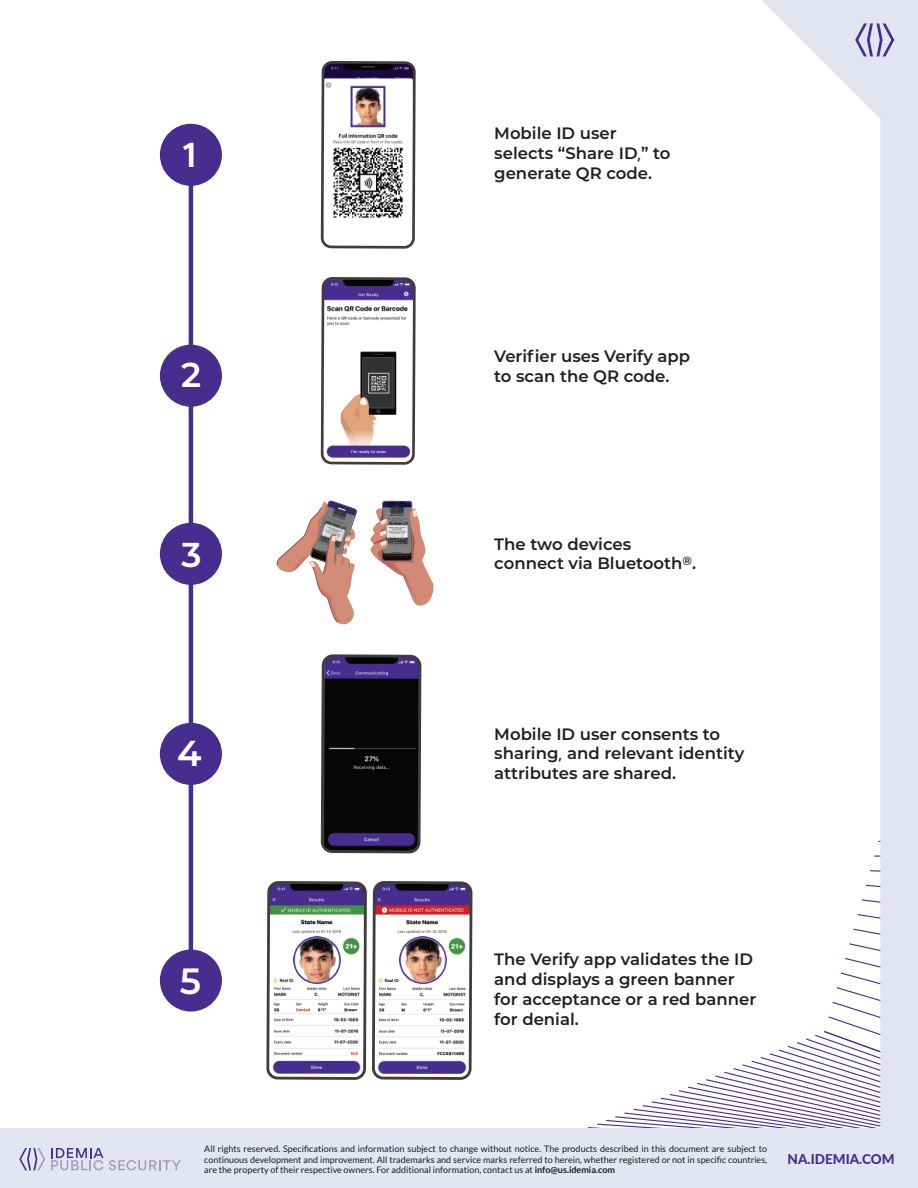
<style>
.page{position:relative;width:918px;height:1188px;background:#fff}
.page>*{position:absolute;margin:0;border:0;box-sizing:border-box;transform-origin:0 0}
.t1{font:600 36.6px "IDEMIA";color:#fff}
.t2{font:600 36px "IDEMIA";color:#fff}
.t3{font:600 34.5px "IDEMIA";color:#fff}
.t4{font:600 16.5px/19.8px "IDEMIA";color:#231f20}
.t5{font:800 13.5px "Lato";color:#442d8e}
.t6{font:9px/10.8px "Lato";color:#1c1c1c;text-align:justify}
.s1{font-weight:700}
</style>
<div class="page">
<hr style="left:189px;top:155px;width:4px;height:834px;background:#472d8e">
<svg style="left:546px;top:1068px;width:192px;height:61px"></svg>
<svg style="left:370px;top:501px;width:64px;height:105px"></svg>
<svg style="left:276px;top:500px;width:81px;height:125px"></svg>
<svg style="left:321px;top:61px;width:95px;height:188px"></svg>
<svg style="left:321px;top:277px;width:95px;height:188px"></svg>
<img style="left:323px;top:280px;width:90px;height:182px">
<svg style="left:266px;top:881px;width:206px;height:199px"></svg>
<img style="left:269px;top:884px;width:95px;height:193px">
<svg style="left:321px;top:654px;width:100px;height:199px"></svg>
<img style="left:324px;top:657px;width:95px;height:194px">
<div style="left:160px;top:124px;width:62px;height:62px;background:#472d8e;border-radius:50%"></div>
<div style="left:160px;top:345px;width:62px;height:62px;background:#472d8e;border-radius:50%"></div>
<div style="left:160px;top:523px;width:62px;height:62px;background:#472d8e;border-radius:50%"></div>
<div style="left:160px;top:723px;width:62px;height:62px;background:#472d8e;border-radius:50%"></div>
<div style="left:160px;top:949px;width:62px;height:63px;background:#472d8e;border-radius:50%"></div>
<img style="left:400px;top:937px;width:46px;height:47px">
<img style="left:294px;top:937px;width:46px;height:47px">
<div style="left:0;top:1129px;width:918px;height:59px;background:#e3e5f2"></div>
<svg style="left:109px;top:1160px;width:72px;height:10px"></svg>
<svg style="left:51px;top:1148px;width:52px;height:22px"></svg>
<svg style="left:19px;top:1148px;width:26px;height:22px"></svg>
<svg style="left:738px;top:0;width:180px;height:1129px"></svg>
<svg style="left:855px;top:23px;width:39px;height:33px"></svg>
<h3 class="t3" style="left:183px;top:130px;width:15px">1</h3>
<h3 class="t4" style="left:494px;top:123px;width:178px">Mobile ID user selects “Share ID,” to generate QR code.</h3>
<h3 class="t4" style="left:494px;top:345px;width:197px">Verifier uses Verify app</h3>
<h3 class="t3" style="left:181px;top:351px;width:22px">2</h3>
<h3 class="t4" style="left:494px;top:365px;width:177px">to scan the QR code.</h3>
<h3 class="t3" style="left:181px;top:530px;width:22px">3</h3>
<h2 class="t2" style="left:177px;top:727px;width:26px">4</h2>
<h1 class="t1" style="left:180px;top:955px;width:23px">5</h1>
<h3 class="t4" style="left:494px;top:533px;width:139px">The two devices</h3>
<h3 class="t4" style="left:494px;top:553px;width:203px">connect via Bluetooth<sup>®</sup>.</h3>
<h3 class="t4" style="left:494px;top:723px;width:251px">Mobile ID user consents to sharing, and relevant identity attributes are shared.</h3>
<h3 class="t4" style="left:494px;top:949px;width:264px">The Verify app validates the ID and displays a green banner for acceptance or a red banner for denial.</h3>
<p class="t6" style="left:204px;top:1143px;width:564px">All rights reserved. Specifications and information subject to change without notice. The products described in this document are subject to continuous development and improvement. All trademarks and service marks referred to herein, whether registered or not in specific countries, are the property of their respective owners. For additional information, contact us at <span class="s1">info@us.idemia.com</span></p>
<h3 class="t5" style="left:788px;top:1149px;width:109px">NA.IDEMIA.COM</h3>
</div>
